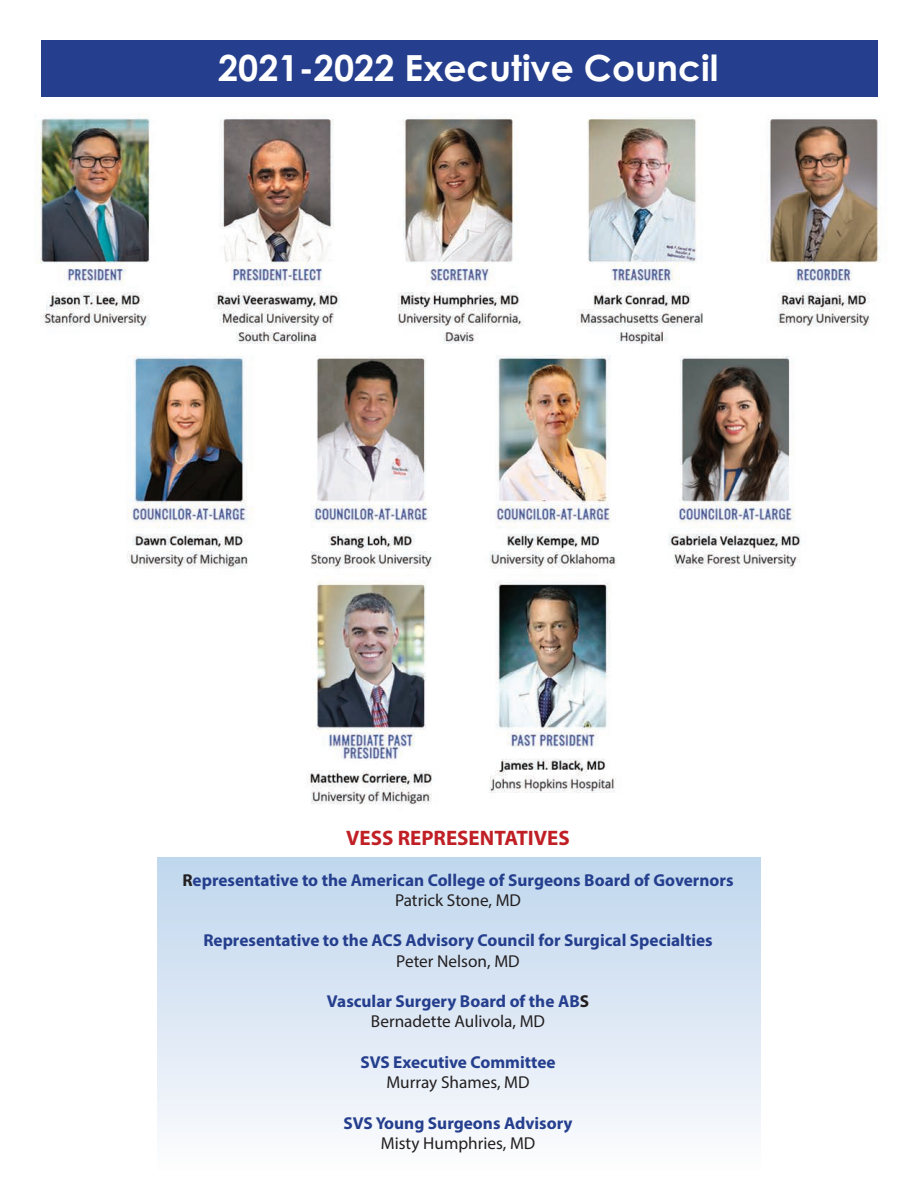
<style>
.page{position:relative;width:918px;height:1188px;background:#fff}
.page>*{position:absolute;margin:0;border:0;box-sizing:border-box;transform-origin:0 0}
.t1{font:700 36px "Century Gothic Pro";color:#fff}
.t2{font:700 21px "Myriad Pro";color:#c02025}
.t3{font:700 17.25px/20.2px "Myriad Pro";color:#253f8e;text-align:center}
.t4{font:17.25px "Myriad Pro";color:#231f20}
.s1{color:#231f20}
.s2{font-weight:400;color:#231f20}
</style>
<div class="page">
<div style="left:158px;top:858px;width:602px;height:313px;background:linear-gradient(to bottom,#bfd6ed,#fcfcfd)"></div>
<div style="left:41px;top:41px;width:837px;height:56px;background:#253f8e"></div>
<img style="left:36px;top:118px;width:844px;height:687px">
<h1 class="t1" style="left:218px;top:45px;width:502px">2021-2022 Executive Council</h1>
<p class="t2" style="left:346px;top:824px;width:225px">VESS REPRESENTATIVES</p>
<p class="t3" style="left:182px;top:869px;width:553px"><span class="s1">R</span>epresentative to the American College of Surgeons Board of Governors<br><span class="s2">Patrick Stone, MD</span></p>
<p class="t3" style="left:203px;top:930px;width:511px">Representative to the ACS Advisory Council for Surgical Specialties</p>
<p class="t4" style="left:396px;top:950px;width:125px">Peter Nelson, MD</p>
<p class="t3" style="left:327px;top:991px;width:264px">Vascular Surgery Board of the AB<span class="s1">S<br></span><span class="s2">Bernadette Aulivola, MD</span></p>
<p class="t3" style="left:360px;top:1051px;width:197px">SVS Executive Committee</p>
<p class="t4" style="left:386px;top:1072px;width:145px">Murray Shames, MD</p>
<p class="t3" style="left:344px;top:1112px;width:231px">SVS Young Surgeons Advisory</p>
<p class="t4" style="left:381px;top:1133px;width:156px">Misty Humphries, MD</p>
</div>
